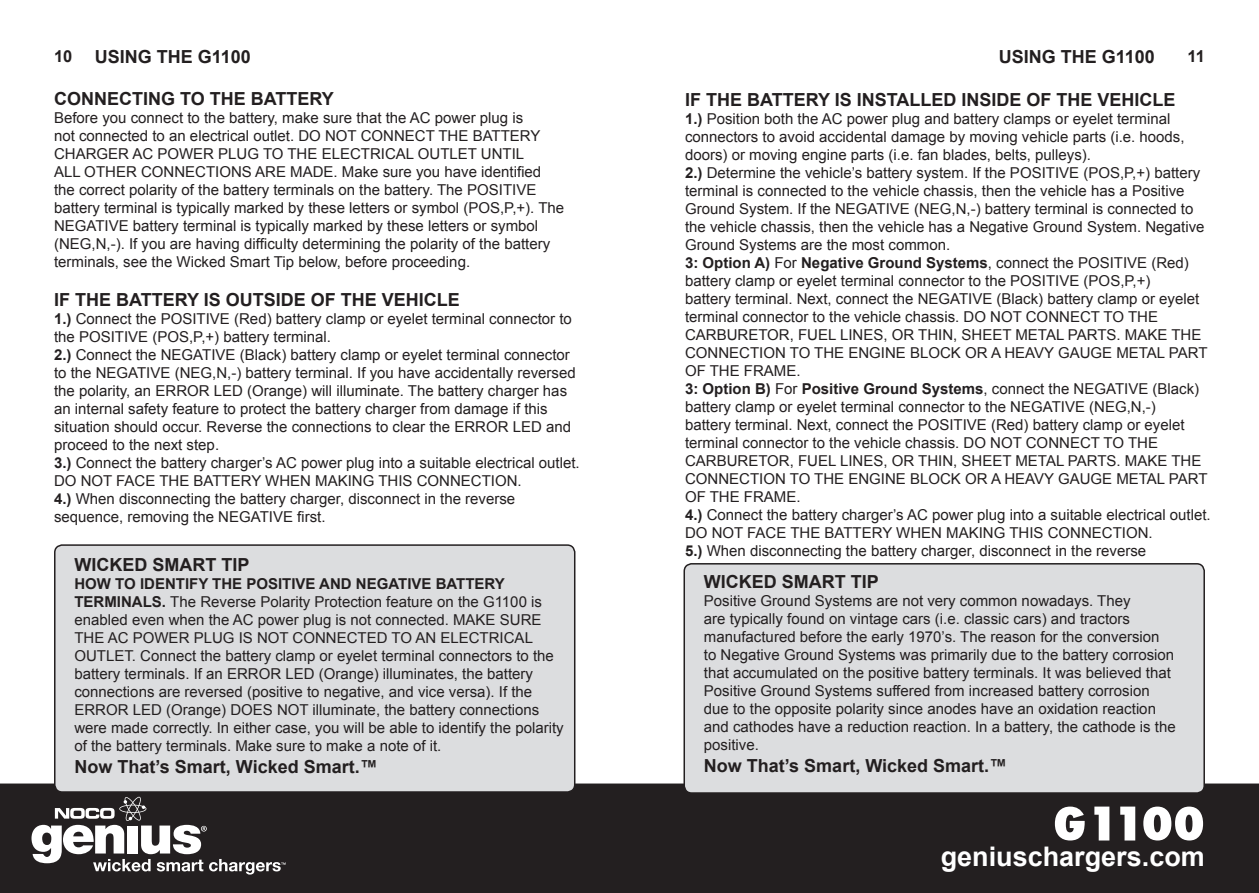
<style>
.page{position:relative;width:1259px;height:893px;background:#fff}
.page>*{position:absolute;margin:0;border:0;box-sizing:border-box;transform-origin:0 0}
.t1{font:700 27px "Arial";color:#fff}
.t2{font:700 18px "Arial";color:#231f20}
.t3{font:700 16.5px "Arial";color:#231f20}
.t4{font:15px/18px "Arial";color:#231f20}
.s1{font-weight:700}
</style>
<div class="page">
<div style="left:0;top:783px;width:1259px;height:110px;background:#231f20"></div>
<svg style="left:1055px;top:807px;width:148px;height:33px"></svg>
<svg style="left:32px;top:797px;width:254px;height:78px"></svg>
<div style="left:55px;top:545px;width:520px;height:247px;background:#dcdddf;border-radius:8px"></div>
<div style="left:54px;top:544px;width:521px;height:249px;border:2px solid #231f20;border-radius:8px"></div>
<div style="left:684px;top:564px;width:520px;height:229px;background:#dcdddf;border-radius:8px"></div>
<div style="left:683px;top:563px;width:522px;height:231px;border:2px solid #231f20;border-radius:8px"></div>
<p class="t2" style="left:95px;top:44px;width:158px">USING THE G1100</p>
<p class="t2" style="left:999px;top:44px;width:158px">USING THE G1100</p>
<p class="t2" style="left:685px;top:88px;width:492px">IF THE BATTERY IS INSTALLED INSIDE OF THE VEHICLE</p>
<p class="t4" style="left:685px;top:110px;width:527px"><span class="s1">1.)</span> Position both the AC power plug and battery clamps or eyelet terminal connectors to avoid accidental damage by moving vehicle parts (i.e. hoods, doors) or moving engine parts (i.e. fan blades, belts, pulleys).<br><span class="s1">2.)</span> Determine the vehicle’s battery system. If the POSITIVE (POS,P,+) battery terminal is connected to the vehicle chassis, then the vehicle has a Positive Ground System. If the NEGATIVE (NEG,N,-) battery terminal is connected to the vehicle chassis, then the vehicle has a Negative Ground System. Negative Ground Systems are the most common.<br><span class="s1">3: Option A)</span> For <span class="s1">Negative Ground Systems</span>, connect the POSITIVE (Red) battery clamp or eyelet terminal connector to the POSITIVE (POS,P,+)<br>battery terminal. Next, connect the NEGATIVE (Black) battery clamp or eyelet terminal connector to the vehicle chassis. DO NOT CONNECT TO THE CARBURETOR, FUEL LINES, OR THIN, SHEET METAL PARTS. MAKE THE CONNECTION TO THE ENGINE BLOCK OR A HEAVY GAUGE METAL PART OF THE FRAME.<br><span class="s1">3: Option B)</span> For <span class="s1">Positive Ground Systems</span>, connect the NEGATIVE (Black) battery clamp or eyelet terminal connector to the NEGATIVE (NEG,N,-)<br>battery terminal. Next, connect the POSITIVE (Red) battery clamp or eyelet terminal connector to the vehicle chassis. DO NOT CONNECT TO THE CARBURETOR, FUEL LINES, OR THIN, SHEET METAL PARTS. MAKE THE CONNECTION TO THE ENGINE BLOCK OR A HEAVY GAUGE METAL PART OF THE FRAME.<br><span class="s1">4.)</span> Connect the battery charger’s AC power plug into a suitable electrical outlet.<br>DO NOT FACE THE BATTERY WHEN MAKING THIS CONNECTION.<br><span class="s1">5.)</span> When disconnecting the battery charger, disconnect in the reverse</p>
<p class="t2" style="left:704px;top:570px;width:176px">WICKED SMART TIP</p>
<p class="t4" style="left:704px;top:592px;width:473px">Positive Ground Systems are not very common nowadays. They<br>are typically found on vintage cars (i.e. classic cars) and tractors manufactured before the early 1970’s. The reason for the conversion to Negative Ground Systems was primarily due to the battery corrosion that accumulated on the positive battery terminals. It was believed that Positive Ground Systems suffered from increased battery corrosion due to the opposite polarity since anodes have an oxidation reaction and cathodes have a reduction reaction. In a battery, the cathode is the positive.</p>
<p class="t2" style="left:704px;top:753px;width:305px">Now That’s Smart, Wicked Smart.™</p>
<p class="t3" style="left:54px;top:45px;width:20px">10</p>
<p class="t3" style="left:1187px;top:45px;width:19px">11</p>
<p class="t2" style="left:54px;top:86px;width:281px">CONNECTING TO THE BATTERY</p>
<p class="t4" style="left:54px;top:108px;width:512px">Before you connect to the battery, make sure that the AC power plug is<br>not connected to an electrical outlet. DO NOT CONNECT THE BATTERY CHARGER AC POWER PLUG TO THE ELECTRICAL OUTLET UNTIL<br>ALL OTHER CONNECTIONS ARE MADE. Make sure you have identified the correct polarity of the battery terminals on the battery. The POSITIVE battery terminal is typically marked by these letters or symbol (POS,P,+). The NEGATIVE battery terminal is typically marked by these letters or symbol (NEG,N,-). If you are having difficulty determining the polarity of the battery terminals, see the Wicked Smart Tip below, before proceeding.</p>
<p class="t2" style="left:54px;top:288px;width:407px">IF THE BATTERY IS OUTSIDE OF THE VEHICLE</p>
<p class="t4" style="left:54px;top:310px;width:527px"><span class="s1">1.)</span> Connect the POSITIVE (Red) battery clamp or eyelet terminal connector to the POSITIVE (POS,P,+) battery terminal.<br><span class="s1">2.)</span> Connect the NEGATIVE (Black) battery clamp or eyelet terminal connector to the NEGATIVE (NEG,N,-) battery terminal. If you have accidentally reversed the polarity, an ERROR LED (Orange) will illuminate. The battery charger has an internal safety feature to protect the battery charger from damage if this situation should occur. Reverse the connections to clear the ERROR LED and proceed to the next step.<br><span class="s1">3.)</span> Connect the battery charger’s AC power plug into a suitable electrical outlet.<br>DO NOT FACE THE BATTERY WHEN MAKING THIS CONNECTION.<br><span class="s1">4.)</span> When disconnecting the battery charger, disconnect in the reverse sequence, removing the NEGATIVE first.</p>
<p class="t2" style="left:74px;top:553px;width:176px">WICKED SMART TIP</p>
<p class="t4" style="left:74px;top:575px;width:491px"><span class="s1">HOW TO IDENTIFY THE POSITIVE AND NEGATIVE BATTERY TERMINALS.</span> The Reverse Polarity Protection feature on the G1100 is enabled even when the AC power plug is not connected. MAKE SURE THE AC POWER PLUG IS NOT CONNECTED TO AN ELECTRICAL OUTLET. Connect the battery clamp or eyelet terminal connectors to the battery terminals. If an ERROR LED (Orange) illuminates, the battery connections are reversed (positive to negative, and vice versa). If the ERROR LED (Orange) DOES NOT illuminate, the battery connections were made correctly. In either case, you will be able to identify the polarity of the battery terminals. Make sure to make a note of it.</p>
<p class="t2" style="left:74px;top:755px;width:305px">Now That’s Smart, Wicked Smart.™</p>
<h1 class="t1" style="left:940px;top:838px;width:266px">geniuschargers.com</h1>
</div>
